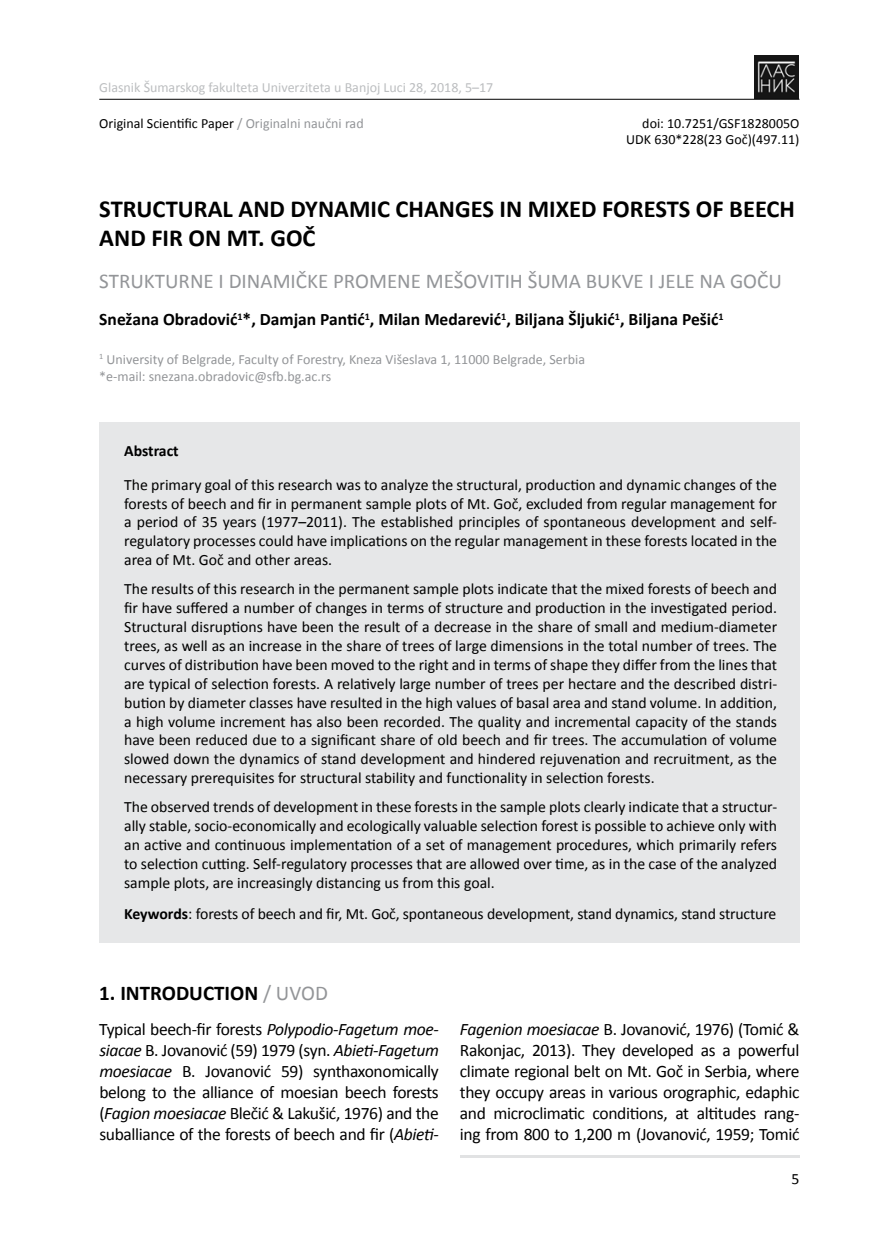
<style>
.page{position:relative;width:874px;height:1241px;background:#fff}
.page>*{position:absolute;margin:0;border:0;box-sizing:border-box;transform-origin:0 0}
.t1{font:700 24.5px/29.4px "Calibri";color:#000}
.t2{font:21px "Calibri";color:#939598}
.t3{font:700 21px "Calibri";color:#000}
.t4{font:17.5px/21px "Calibri";letter-spacing:-.02em;color:#000;text-align:justify}
.t5{font:700 17.5px "Calibri";color:#000}
.t6{font:15.75px/18.9px "Calibri";color:#000;text-align:justify}
.t7{font:700 15.75px "Calibri";color:#000}
.t8{font:14px/16.8px "Calibri";color:#939598}
.t9{font:14px/15.8px "Calibri";color:#000;text-align:right}
.t10{font:14px "Calibri";color:#bcbec0}
.s1{color:#939598}
.s2{font-weight:700}
.s3{font-weight:400;color:#939598}
.s4{font-style:italic}
</style>
<div class="page">
<img style="left:754px;top:55px;width:44px;height:44px">
<hr style="left:99px;top:99px;width:700px;height:1px;background:#000">
<hr style="left:459px;top:1155px;width:340px;height:2px;background:#e1e2e3">
<div style="left:99px;top:422px;width:700px;height:521px;background:#e6e7e8"></div>
<p class="t10" style="left:99px;top:79px;width:395px">Glasnik Šumarskog fakulteta Univerziteta u Banjoj Luci 28, 2018, 5–17</p>
<p class="t9" style="left:99px;top:116px;width:266px">Original Scientific Paper <span class="s1">/ Originalni naučni rad</span></p>
<p class="t9" style="left:626px;top:116px;width:175px">doi: 10.7251/GSF1828005O<br>UDK 630*228(23 Goč)(497.11)</p>
<h1 class="t1" style="left:99px;top:194px;width:697px">STRUCTURAL AND DYNAMIC CHANGES IN MIXED FORESTS OF BEECH<br>AND FIR ON MT. GOČ</h1>
<h2 class="t2" style="left:99px;top:268px;width:683px">STRUKTURNE I DINAMIČKE PROMENE MEŠOVITIH ŠUMA BUKVE I JELE NA GOČU</h2>
<p class="t5" style="left:99px;top:308px;width:625px">Snežana Obradović<sup>1</sup>*, Damjan Pantić<sup>1</sup>, Milan Medarević<sup>1</sup>, Biljana Šljukić<sup>1</sup>, Biljana Pešić<sup>1</sup></p>
<p class="t8" style="left:99px;top:351px;width:487px"><sup>1</sup> University of Belgrade, Faculty of Forestry, Kneza Višeslava 1, 11000 Belgrade, Serbia *e-mail: snezana.obradovic@sfb.bg.ac.rs</p>
<p class="t7" style="left:124px;top:440px;width:56px">Abstract</p>
<p class="t6" style="left:124px;top:475px;width:654px">The primary goal of this research was to analyze the structural, production and dynamic changes of the forests of beech and fir in permanent sample plots of Mt. Goč, excluded from regular management for a period of 35 years (1977–2011). The established principles of spontaneous development and self&shy;regulatory processes could have implications on the regular management in these forests located in the area of Mt. Goč and other areas.</p>
<p class="t6" style="left:124px;top:579px;width:654px">The results of this research in the permanent sample plots indicate that the mixed forests of beech and fir have suffered a number of changes in terms of structure and production in the investigated period.<br>Structural disruptions have been the result of a decrease in the share of small and medium-diameter trees, as well as an increase in the share of trees of large dimensions in the total number of trees. The curves of distribution have been moved to the right and in terms of shape they differ from the lines that are typical of selection forests. A relatively large number of trees per hectare and the described distri&shy;bution by diameter classes have resulted in the high values of basal area and stand volume. In addition, a high volume increment has also been recorded. The quality and incremental capacity of the stands have been reduced due to a significant share of old beech and fir trees. The accumulation of volume slowed down the dynamics of stand development and hindered rejuvenation and recruitment, as the necessary prerequisites for structural stability and functionality in selection forests.</p>
<p class="t6" style="left:124px;top:797px;width:654px">The observed trends of development in these forests in the sample plots clearly indicate that a structur&shy;ally stable, socio-economically and ecologically valuable selection forest is possible to achieve only with an active and continuous implementation of a set of management procedures, which primarily refers to selection cutting. Self-regulatory processes that are allowed over time, as in the case of the analyzed sample plots, are increasingly distancing us from this goal.</p>
<p class="t6" style="left:124px;top:903px;width:653px"><span class="s2">Keywords</span>: forests of beech and fir, Mt. Goč, spontaneous development, stand dynamics, stand structure</p>
<h2 class="t3" style="left:99px;top:978px;width:230px">1. INTRODUCTION <span class="s3">/ UVOD</span></h2>
<p class="t4" style="left:99px;top:1018px;width:341px">Typical beech-fir forests <span class="s4">Polypodio-Fagetum moe&shy;siacae</span> B. Jovanović (59) 1979 (syn. <span class="s4">Abieti-Fagetum moesiacae</span> B. Jovanović 59) synthaxonomically belong to the alliance of moesian beech forests (<span class="s4">Fagion moesiacae</span> Blečić &amp; Lakušić, 1976) and the suballiance of the forests of beech and fir (<span class="s4">Abieti-</span></p>
<p class="t4" style="left:459px;top:1018px;width:341px"><span class="s4">Fagenion moesiacae</span> B. Jovanović, 1976) (Tomić &amp; Rakonjac, 2013). They developed as a powerful climate regional belt on Mt. Goč in Serbia, where they occupy areas in various orographic, edaphic and microclimatic conditions, at altitudes rang&shy;ing from 800 to 1,200 m (Jovanović, 1959; Tomić</p>
<p class="t6" style="left:791px;top:1168px;width:9px">5</p>
</div>
